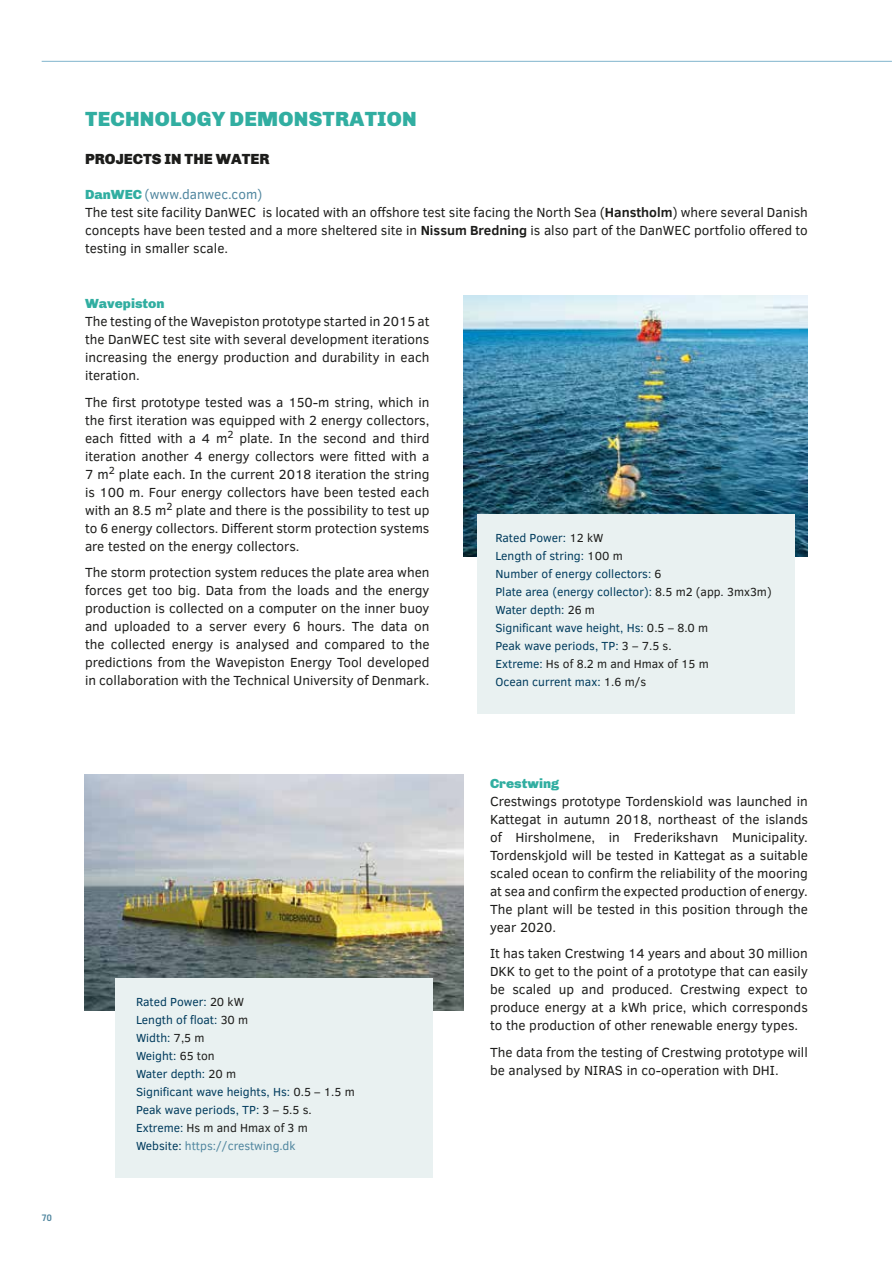
<style>
.page{position:relative;width:893px;height:1263px;background:#fff}
.page>*{position:absolute;margin:0;border:0;box-sizing:border-box;transform-origin:0 0}
.t1{font:900 21px "Chivo";letter-spacing:.01em;color:#31aea1}
.t2{font:900 15px "Chivo";color:#1d1d1b}
.t3{font:13.5px/18px "Clear Sans";color:#1d1d1b;text-align:justify}
.t4{font:900 13.5px "Chivo";color:#31aea1}
.t5{font:12px/18px "Clear Sans";color:#003b5d}
.t6{font:700 9px "Trade Gothic";color:#50869f}
.s1{font-family:"Chivo";font-weight:900;color:#31aea1}
.s2{color:#50869f}
.s3{font-weight:700}
.s4{color:#1d1d1b}
</style>
<div class="page">
<hr style="left:42px;top:61px;width:850px;height:1px;background:#7fb4cc">
<img style="left:463px;top:296px;width:345px;height:260px">
<div style="left:477px;top:514px;width:318px;height:200px;background:#e9f1f1"></div>
<img style="left:85px;top:775px;width:378px;height:235px">
<div style="left:115px;top:978px;width:318px;height:200px;background:#e9f1f1"></div>
<h1 class="t1" style="left:85px;top:106px;width:333px">TECHNOLOGY DEMONSTRATION</h1>
<p class="t2" style="left:85px;top:150px;width:186px">PROJECTS IN THE WATER</p>
<p class="t3" style="left:85px;top:185px;width:724px;text-align:left"><span class="s1">DanWEC</span> <span class="s2">(www.danwec.com)<br></span>The test site facility DanWEC is located with an offshore test site facing the North Sea (<span class="s3">Hanstholm</span>) where several Danish concepts have been tested and a more sheltered site in <span class="s3">Nissum Bredning</span> is also part of the DanWEC portfolio offered to testing in smaller scale.</p>
<p class="t4" style="left:85px;top:296px;width:81px">Wavepiston</p>
<p class="t3" style="left:85px;top:313px;width:346px">The testing of the Wavepiston prototype started in 2015 at the DanWEC test site with several development iterations increasing the energy production and durability in each iteration.</p>
<p class="t3" style="left:85px;top:393px;width:346px">The first prototype tested was a 150-m string, which in the first iteration was equipped with 2 energy collectors, each fitted with a 4 m<sup>2</sup> plate. In the second and third iteration another 4 energy collectors were fitted with a 7 m<sup>2</sup> plate each. In the current 2018 iteration the string is 100 m. Four energy collectors have been tested each with an 8.5 m<sup>2</sup> plate and there is the possibility to test up to 6 energy collectors. Different storm protection systems are tested on the energy collectors.</p>
<p class="t3" style="left:85px;top:564px;width:346px">The storm protection system reduces the plate area when forces get too big. Data from the loads and the energy production is collected on a computer on the inner buoy and uploaded to a server every 6 hours. The data on the collected energy is analysed and compared to the predictions from the Wavepiston Energy Tool developed in collaboration with the Technical University of Denmark.</p>
<p class="t5" style="left:495px;top:528px;width:278px">Rated Power: <span class="s4">12 kW<br></span>Length of string: <span class="s4">100 m<br></span>Number of energy collectors: <span class="s4">6<br></span>Plate area (energy collector): <span class="s4">8.5 m2 (app. 3mx3m)<br></span>Water depth: <span class="s4">26 m<br></span>Significant wave height, Hs: <span class="s4">0.5 – 8.0 m<br></span>Peak wave periods, TP: <span class="s4">3 – 7.5 s.<br></span>Extreme: <span class="s4">Hs of 8.2 m and Hmax of 15 m<br></span>Ocean current max: <span class="s4">1.6 m/s</span></p>
<p class="t6" style="left:42px;top:1212px;width:12px">70</p>
<p class="t5" style="left:136px;top:993px;width:220px">Rated Power: <span class="s4">20 kW<br></span>Length of float: <span class="s4">30 m<br></span>Width: <span class="s4">7,5 m<br></span>Weight: <span class="s4">65 ton<br></span>Water depth: <span class="s4">20 m<br></span>Significant wave heights, Hs: <span class="s4">0.5 – 1.5 m<br></span>Peak wave periods, TP: <span class="s4">3 – 5.5 s.<br></span>Extreme: <span class="s4">Hs m and Hmax of 3 m<br></span>Website: <span class="s2">https://crestwing.dk</span></p>
<p class="t4" style="left:490px;top:775px;width:70px">Crestwing</p>
<p class="t3" style="left:490px;top:792px;width:319px">Crestwings prototype Tordenskiold was launched in Kattegat in autumn 2018, northeast of the islands of Hirsholmene, in Frederikshavn Municipality.<br>Tordenskjold will be tested in Kattegat as a suitable scaled ocean to confirm the reliability of the mooring at sea and confirm the expected production of energy.<br>The plant will be tested in this position through the year 2020.</p>
<p class="t3" style="left:490px;top:944px;width:319px">It has taken Crestwing 14 years and about 30 million DKK to get to the point of a prototype that can easily be scaled up and produced. Crestwing expect to produce energy at a kWh price, which corresponds to the production of other renewable energy types.</p>
<p class="t3" style="left:490px;top:1043px;width:319px">The data from the testing of Crestwing prototype will be analysed by NIRAS in co-operation with DHI.</p>
</div>
